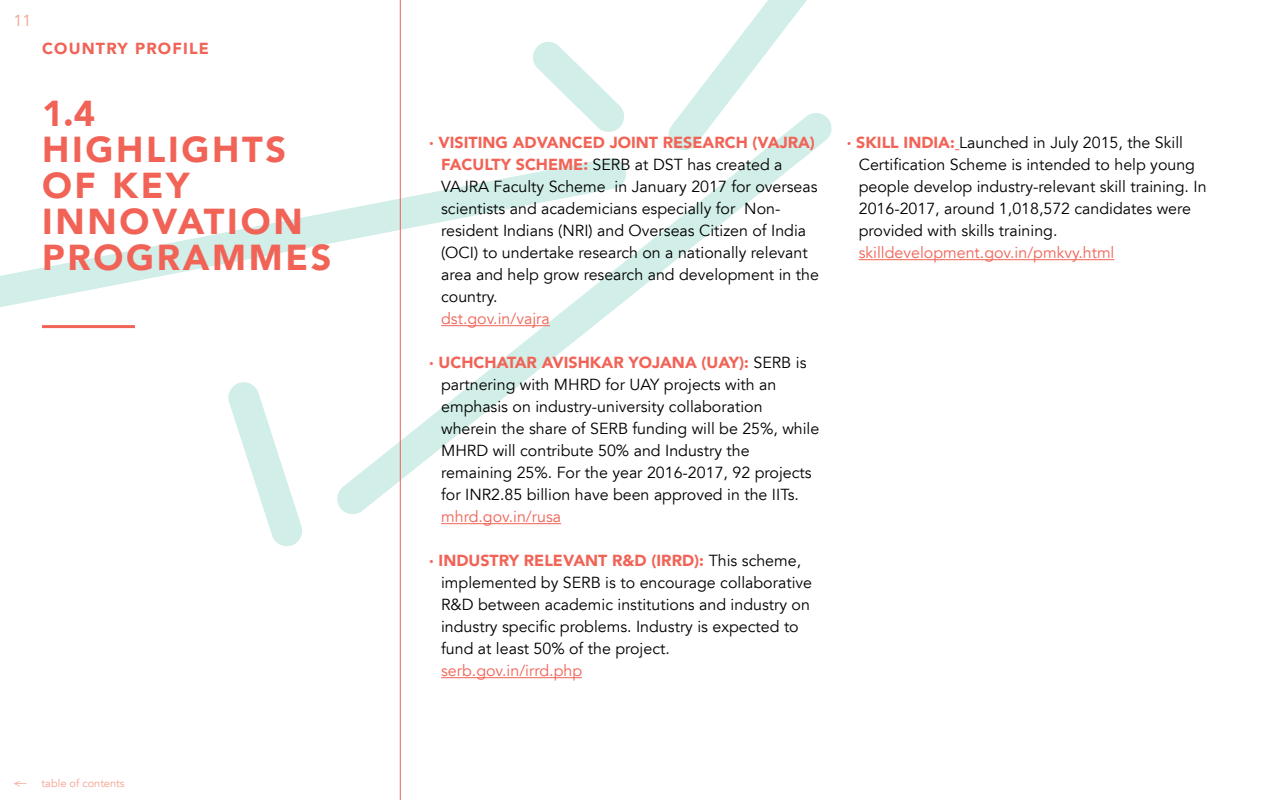
<style>
.page{position:relative;width:1280px;height:800px;background:#fff}
.page>*{position:absolute;margin:0;border:0;box-sizing:border-box;transform-origin:0 0}
.t1{font:900 36px/36px "Avenir LT";letter-spacing:.075em;color:#f16356}
.t2{font:16px/22px "Avenir LT";color:#000}
.t3{font:900 16px "Avenir LT";letter-spacing:.075em;color:#f16356}
.t4{font:16px "Avenir LT";color:#f69f8c}
.t5{font:11px "Avenir LT";color:#f69f8c}
.s1{font-weight:900;color:#f16356}
.s2{color:#f16356}
</style>
<div class="page">
<svg style="left:228px;top:382px;width:74px;height:165px"></svg>
<svg style="left:533px;top:42px;width:90px;height:69px"></svg>
<svg style="left:0;top:211px;width:335px;height:96px"></svg>
<svg style="left:335px;top:111px;width:476px;height:405px"></svg>
<svg style="left:667px;top:0;width:165px;height:152px"></svg>
<hr style="left:441px;top:325px;width:109px;height:1px;background:#f16356">
<hr style="left:441px;top:523px;width:120px;height:1px;background:#f16356">
<hr style="left:441px;top:677px;width:141px;height:1px;background:#f16356">
<hr style="left:859px;top:259px;width:255px;height:1px;background:#f16356">
<hr style="left:400px;top:0;width:1px;height:800px;background:#f16356">
<hr style="left:42px;top:325px;width:93px;height:3px;background:#f16356">
<p class="t4" style="left:14px;top:11px;width:19px">11</p>
<p class="t3" style="left:42px;top:39px;width:168px">COUNTRY PROFILE</p>
<p class="t1" style="left:42px;top:95px;width:291px">1.4<br>HIGHLIGHTS<br>OF KEY<br>INNOVATION<br>PROGRAMMES</p>
<p class="t5" style="left:14px;top:777px;width:14px">&lt;—</p>
<p class="t5" style="left:42px;top:777px;width:84px">table of contents</p>
<p class="t2" style="left:441px;top:132px;width:379px;text-indent:-12px"><span class="s1">· VISITING ADVANCED JOINT RESEARCH (VAJRA)<br>FACULTY SCHEME:</span> SERB at DST has created a VAJRA Faculty Scheme in January 2017 for overseas scientists and academicians especially for Non&shy;resident Indians (NRI) and Overseas Citizen of India (OCI) to undertake research on a nationally relevant area and help grow research and development in the country.<br><span class="s2">dst.gov.in/vajra</span></p>
<p class="t2" style="left:441px;top:352px;width:380px;text-indent:-12px"><span class="s1">· UCHCHATAR AVISHKAR YOJANA (UAY):</span> SERB is partnering with MHRD for UAY projects with an emphasis on industry-university collaboration wherein the share of SERB funding will be 25%, while MHRD will contribute 50% and Industry the remaining 25%. For the year 2016-2017, 92 projects for INR2.85 billion have been approved in the IITs. <span class="s2">mhrd.gov.in/rusa</span></p>
<p class="t2" style="left:441px;top:550px;width:372px;text-indent:-12px"><span class="s1">· INDUSTRY RELEVANT R&amp;D (IRRD):</span> This scheme, implemented by SERB is to encourage collaborative R&amp;D between academic institutions and industry on industry specific problems. Industry is expected to fund at least 50% of the project. <span class="s2">serb.gov.in/irrd.php</span></p>
<p class="t2" style="left:859px;top:132px;width:349px;text-indent:-12px"><span class="s1">· SKILL INDIA:</span> Launched in July 2015, the Skill Certification Scheme is intended to help young people develop industry-relevant skill training. In 2016-2017, around 1,018,572 candidates were provided with skills training. <span class="s2">skilldevelopment.gov.in/pmkvy.html</span></p>
</div>
